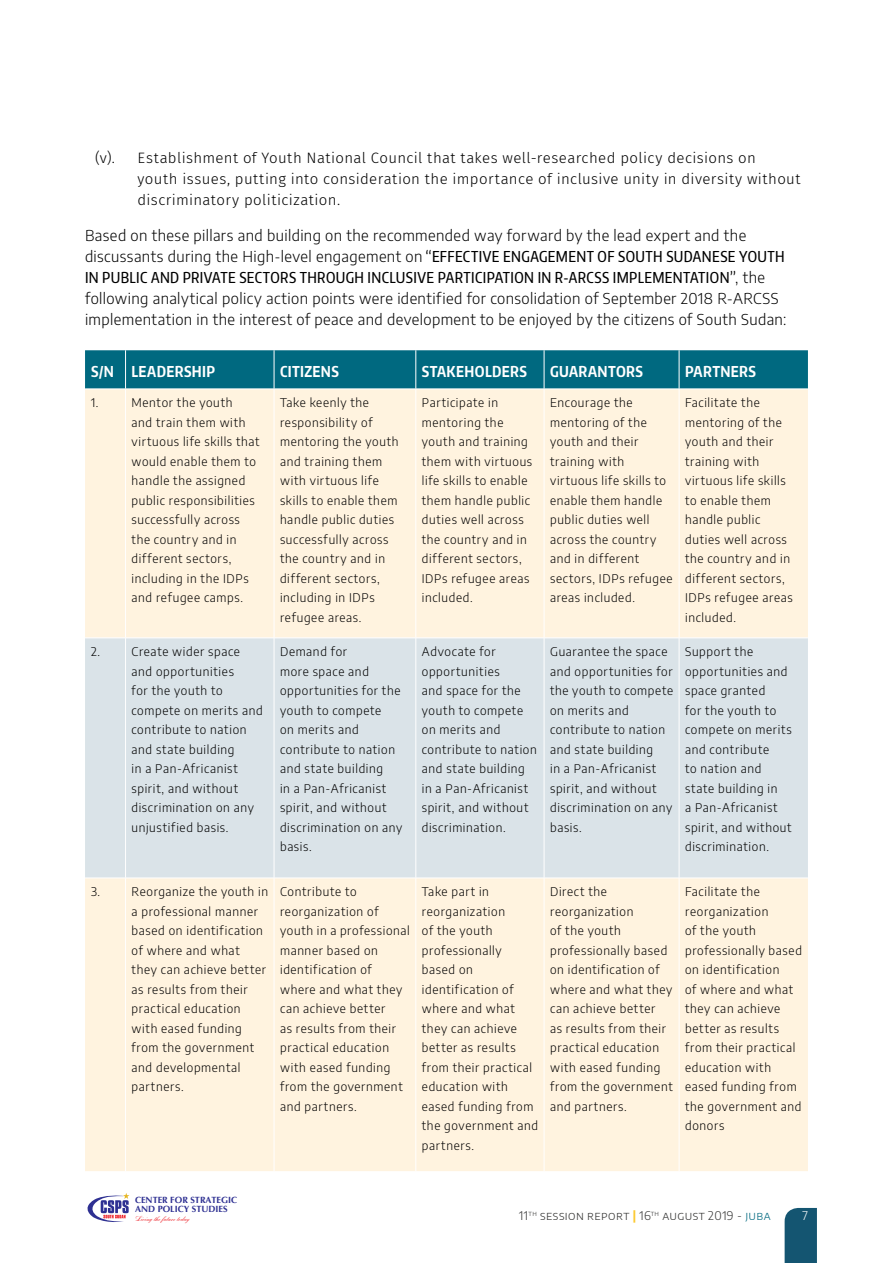
<style>
.page{position:relative;width:893px;height:1263px;background:#fff}
.page>*{position:absolute;margin:0;border:0;box-sizing:border-box;transform-origin:0 0}
.t1{font:300 15px/21px "Encode Sans";letter-spacing:.025em;color:#000}
.t2{font:300 15px/21px "Fira Sans";letter-spacing:.025em;color:#000}
.t3{font:500 15px "Encode Sans Compressed";letter-spacing:.025em;color:#000}
.t4{font:700 15px "Encode Sans Compressed";letter-spacing:.025em;color:#fff}
.t5{font:300 12px/19.5px "Encode Sans";letter-spacing:.055em;color:#000}
.t6{font:300 12px "Encode Sans";letter-spacing:.04em;color:#343433}
.t7{font:300 12px "Encode Sans";color:#fff}
.t8{font:700 9px/9.8px "Optima";color:#2e3092}
.t9{font:7.65px "Bank Scr D";color:#ed1d24}
.s1{font-family:"Encode Sans Compressed";font-weight:500}
.s2{font-family:"Encode Sans";font-weight:300}
.s3{font-weight:700;color:#fcc82d}
.s4{color:#006980}
</style>
<div class="page">
<div style="left:785px;top:1208px;width:32px;height:55px;background:#145571"></div>
<svg style="left:87px;top:1193px;width:42px;height:29px"></svg>
<div style="left:85px;top:350px;width:723px;height:39px;background:#006980"></div>
<div style="left:85px;top:390px;width:723px;height:781px;background:#fff3df"></div>
<div style="left:85px;top:639px;width:723px;height:239px;background:#dae3e8"></div>
<hr style="left:125px;top:350px;width:1px;height:39px;background:#fff">
<hr style="left:274px;top:350px;width:1px;height:39px;background:#fff">
<hr style="left:415px;top:350px;width:1px;height:39px;background:#fff">
<hr style="left:544px;top:350px;width:1px;height:39px;background:#fff">
<hr style="left:679px;top:350px;width:1px;height:39px;background:#fff">
<hr style="left:125px;top:389px;width:1px;height:249px;background:#fff">
<hr style="left:274px;top:389px;width:1px;height:249px;background:#fff">
<hr style="left:415px;top:389px;width:1px;height:249px;background:#fff">
<hr style="left:544px;top:389px;width:1px;height:249px;background:#fff">
<hr style="left:679px;top:389px;width:1px;height:249px;background:#fff">
<hr style="left:125px;top:638px;width:1px;height:240px;background:#fff">
<hr style="left:274px;top:638px;width:1px;height:240px;background:#fff">
<hr style="left:415px;top:638px;width:1px;height:240px;background:#fff">
<hr style="left:544px;top:638px;width:1px;height:240px;background:#fff">
<hr style="left:679px;top:638px;width:1px;height:240px;background:#fff">
<hr style="left:125px;top:878px;width:1px;height:293px;background:#fff">
<hr style="left:274px;top:878px;width:1px;height:293px;background:#fff">
<hr style="left:415px;top:878px;width:1px;height:293px;background:#fff">
<hr style="left:544px;top:878px;width:1px;height:293px;background:#fff">
<hr style="left:679px;top:878px;width:1px;height:293px;background:#fff">
<hr style="left:85px;top:638px;width:41px;height:1px;background:#fff">
<hr style="left:126px;top:638px;width:148px;height:1px;background:#fff">
<hr style="left:274px;top:638px;width:142px;height:1px;background:#fff">
<hr style="left:416px;top:638px;width:128px;height:1px;background:#fff">
<hr style="left:544px;top:638px;width:135px;height:1px;background:#fff">
<hr style="left:679px;top:638px;width:129px;height:1px;background:#fff">
<hr style="left:85px;top:878px;width:41px;height:1px;background:#fff">
<hr style="left:126px;top:878px;width:148px;height:1px;background:#fff">
<hr style="left:274px;top:878px;width:142px;height:1px;background:#fff">
<hr style="left:416px;top:878px;width:128px;height:1px;background:#fff">
<hr style="left:544px;top:878px;width:135px;height:1px;background:#fff">
<hr style="left:679px;top:878px;width:129px;height:1px;background:#fff">
<p class="t2" style="left:95px;top:147px;width:21px">(v).</p>
<p class="t2" style="left:138px;top:147px;width:664px">Establishment of Youth National Council that takes well-researched policy decisions on<br>youth issues, putting into consideration the importance of inclusive unity in diversity without discriminatory politicization.</p>
<p class="t1" style="left:85px;top:224px;width:701px">Based on these pillars and building on the recommended way forward by the lead expert and the discussants during the High-level engagement on <span class="s1">“EFFECTIVE ENGAGEMENT OF SOUTH SUDANESE YOUTH</span></p>
<p class="t3" style="left:85px;top:267px;width:682px">IN PUBLIC AND PRIVATE SECTORS THROUGH INCLUSIVE PARTICIPATION IN R-ARCSS IMPLEMENTATION”<span class="s2">, the</span></p>
<p class="t1" style="left:85px;top:287px;width:703px">following analytical policy action points were identified for consolidation of September 2018 R-ARCSS implementation in the interest of peace and development to be enjoyed by the citizens of South Sudan:</p>
<p class="t4" style="left:91px;top:362px;width:125px">S/N LEADERSHIP</p>
<p class="t4" style="left:280px;top:362px;width:60px">CITIZENS</p>
<p class="t4" style="left:422px;top:362px;width:107px">STAKEHOLDERS</p>
<p class="t4" style="left:550px;top:362px;width:94px">GUARANTORS</p>
<p class="t4" style="left:685px;top:362px;width:72px">PARTNERS</p>
<p class="t5" style="left:91px;top:392px;width:9px">1.</p>
<p class="t5" style="left:132px;top:392px;width:129px">Mentor the youth<br>and train them with virtuous life skills that would enable them to handle the assigned public responsibilities successfully across the country and in different sectors, including in the IDPs and refugee camps.</p>
<p class="t5" style="left:280px;top:392px;width:120px">Take keenly the responsibility of mentoring the youth and training them with virtuous life skills to enable them handle public duties successfully across the country and in different sectors, including in IDPs refugee areas.</p>
<p class="t5" style="left:422px;top:392px;width:112px">Participate in mentoring the youth and training them with virtuous life skills to enable them handle public duties well across the country and in different sectors,<br>IDPs refugee areas included.</p>
<p class="t5" style="left:550px;top:392px;width:124px">Encourage the mentoring of the youth and their training with virtuous life skills to enable them handle public duties well across the country and in different sectors, IDPs refugee areas included.</p>
<p class="t5" style="left:685px;top:392px;width:109px">Facilitate the mentoring of the youth and their training with virtuous life skills to enable them handle public duties well across the country and in different sectors,<br>IDPs refugee areas included.</p>
<p class="t5" style="left:91px;top:641px;width:10px">2.</p>
<p class="t5" style="left:132px;top:641px;width:133px">Create wider space and opportunities<br>for the youth to compete on merits and contribute to nation and state building<br>in a Pan-Africanist spirit, and without discrimination on any unjustified basis.</p>
<p class="t5" style="left:280px;top:641px;width:124px">Demand for<br>more space and opportunities for the youth to compete<br>on merits and contribute to nation and state building<br>in a Pan-Africanist spirit, and without discrimination on any basis.</p>
<p class="t5" style="left:422px;top:641px;width:116px">Advocate for opportunities<br>and space for the youth to compete on merits and contribute to nation and state building in a Pan-Africanist spirit, and without discrimination.</p>
<p class="t5" style="left:550px;top:641px;width:124px">Guarantee the space and opportunities for the youth to compete on merits and contribute to nation and state building<br>in a Pan-Africanist spirit, and without discrimination on any basis.</p>
<p class="t5" style="left:685px;top:641px;width:108px">Support the opportunities and space granted<br>for the youth to compete on merits and contribute<br>to nation and state building in<br>a Pan-Africanist spirit, and without discrimination.</p>
<p class="t5" style="left:91px;top:881px;width:11px">3.</p>
<p class="t5" style="left:132px;top:881px;width:138px">Reorganize the youth in a professional manner based on identification of where and what they can achieve better as results from their practical education with eased funding from the government and developmental partners.</p>
<p class="t5" style="left:280px;top:881px;width:131px">Contribute to reorganization of youth in a professional manner based on identification of where and what they can achieve better<br>as results from their practical education with eased funding from the government and partners.</p>
<p class="t5" style="left:422px;top:881px;width:118px">Take part in reorganization<br>of the youth professionally based on identification of where and what they can achieve better as results from their practical education with eased funding from the government and partners.</p>
<p class="t5" style="left:550px;top:881px;width:124px">Direct the reorganization<br>of the youth professionally based on identification of where and what they can achieve better<br>as results from their practical education with eased funding from the government and partners.</p>
<p class="t5" style="left:685px;top:881px;width:118px">Facilitate the reorganization<br>of the youth professionally based on identification<br>of where and what they can achieve better as results from their practical education with eased funding from the government and donors</p>
<p class="t8" style="left:135px;top:1195px;width:104px">CENTER FOR STRATEGIC<br>AND POLICY STUDIES</p>
<p class="t9" style="left:135px;top:1215px;width:56px">Living the future today</p>
<p class="t6" style="left:519px;top:1207px;width:252px">11<sup>th</sup> SessioN report <span class="s3">|</span> 16<sup>th</sup> August 2019 - <span class="s4">Juba</span></p>
<p class="t7" style="left:802px;top:1207px;width:7px">7</p>
</div>
